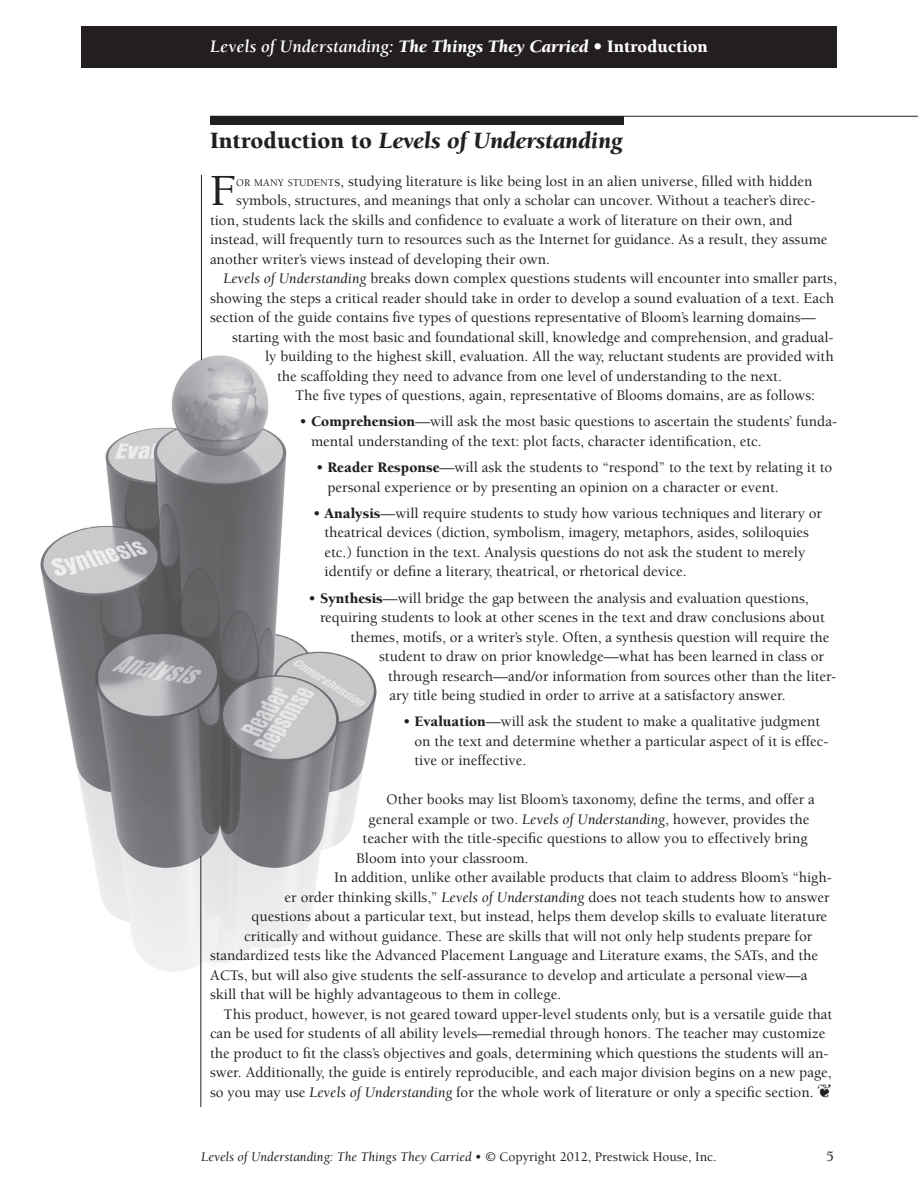
<style>
.page{position:relative;width:918px;height:1188px;background:#fff}
.page>*{position:absolute;margin:0;border:0;box-sizing:border-box;transform-origin:0 0}
.t1{font:500 45.75px "Berkeley";color:#231f20}
.t2{font:italic 900 24px "Berkeley";color:#231f20}
.t3{font:italic 700 18px "Berkeley";color:#fff}
.t4{font:500 15px/19.5px "Berkeley";color:#231f20}
.t5{font:italic 13.5px "Berkeley";color:#231f20}
.s1{font-weight:900}
.s2{font-weight:900;font-style:normal}
.s3{font-style:normal}
.s4{font-size:10.5px}
.s5{font-weight:400;font-style:italic}
.s6{font-weight:500;font-style:normal}
</style>
<div class="page">
<img style="left:40px;top:355px;width:337px;height:623px">
<div style="left:81px;top:26px;width:756px;height:42px;background:#231f20"></div>
<hr style="left:210px;top:116px;width:708px;height:1px;background:#231f20">
<div style="left:210px;top:116px;width:414px;height:9px;background:#231f20"></div>
<hr style="left:201px;top:175px;width:1px;height:185px;background:#231f20">
<hr style="left:201px;top:856px;width:1px;height:251px;background:#231f20">
<p class="t3" style="left:210px;top:37px;width:499px">Levels of Understanding: <span class="s1">The Things They Carried •</span> <span class="s2">Introduction</span></p>
<h2 class="t2" style="left:210px;top:128px;width:414px"><span class="s3">Introduction to</span> Levels of Understanding</h2>
<h1 class="t1" style="left:210px;top:167px;width:28px">F</h1>
<p class="t4" style="left:236px;top:171px;width:578px"><span class="s4">OR MANY STUDENT</span>s, studying literature is like being lost in an alien universe, filled with hidden</p>
<p class="t4" style="left:236px;top:191px;width:581px">symbols, structures, and meanings that only a scholar can uncover. Without a teacher’s direc-</p>
<p class="t4" style="left:210px;top:210px;width:584px">tion, students lack the skills and confidence to evaluate a work of literature on their own, and</p>
<p class="t4" style="left:210px;top:230px;width:619px">instead, will frequently turn to resources such as the Internet for guidance. As a result, they assume</p>
<p class="t4" style="left:210px;top:249px;width:341px">another writer’s views instead of developing their own.</p>
<p class="t4" style="left:224px;top:269px;width:615px"><span class="s5">Levels of Understanding</span> breaks down complex questions students will encounter into smaller parts,</p>
<p class="t4" style="left:210px;top:288px;width:626px">showing the steps a critical reader should take in order to develop a sound evaluation of a text. Each</p>
<p class="t4" style="left:210px;top:308px;width:607px">section of the guide contains five types of questions representative of Bloom’s learning domains—</p>
<p class="t4" style="left:232px;top:327px;width:603px">starting with the most basic and foundational skill, knowledge and comprehension, and gradual-</p>
<p class="t4" style="left:265px;top:347px;width:570px">ly building to the highest skill, evaluation. All the way, reluctant students are provided with</p>
<p class="t4" style="left:277px;top:366px;width:506px">the scaffolding they need to advance from one level of understanding to the next.</p>
<p class="t4" style="left:295px;top:386px;width:522px">The five types of questions, again, representative of Blooms domains, are as follows:</p>
<p class="t4" style="left:311px;top:412px;width:527px;text-indent:-11px">• <span class="s1">Comprehension</span>—will ask the most basic questions to ascertain the students’ funda&shy;mental understanding of the text: plot facts, character identification, etc.</p>
<p class="t4" style="left:328px;top:458px;width:506px;text-indent:-11px">• <span class="s1">Reader Response</span>—will ask the students to “respond” to the text by relating it to personal experience or by presenting an opinion on a character or event.</p>
<p class="t4" style="left:325px;top:504px;width:499px;text-indent:-11px">• <span class="s1">Analysis</span>—will require students to study how various techniques and literary or theatrical devices (diction, symbolism, imagery, metaphors, asides, soliloquies etc.) function in the text. Analysis questions do not ask the student to merely identify or define a literary, theatrical, or rhetorical device.</p>
<p class="t4" style="left:309px;top:588px;width:502px">• <span class="s1">Synthesis</span>—will bridge the gap between the analysis and evaluation questions,</p>
<p class="t4" style="left:320px;top:608px;width:506px">requiring students to look at other scenes in the text and draw conclusions about</p>
<p class="t4" style="left:351px;top:627px;width:480px">themes, motifs, or a writer’s style. Often, a synthesis question will require the</p>
<p class="t4" style="left:379px;top:647px;width:446px">student to draw on prior knowledge—what has been learned in class or</p>
<p class="t4" style="left:388px;top:666px;width:449px">through research—and/or information from sources other than the liter-</p>
<p class="t4" style="left:390px;top:686px;width:398px">ary title being studied in order to arrive at a satisfactory answer.</p>
<p class="t4" style="left:415px;top:712px;width:416px;text-indent:-11px">• <span class="s1">Evaluation</span>—will ask the student to make a qualitative judgment on the text and determine whether a particular aspect of it is effec&shy;tive or ineffective.</p>
<p class="t4" style="left:387px;top:790px;width:430px">Other books may list Bloom’s taxonomy, define the terms, and offer a</p>
<p class="t4" style="left:369px;top:810px;width:442px">general example or two. <span class="s5">Levels of Understanding</span>, however, provides the</p>
<p class="t4" style="left:363px;top:829px;width:447px">teacher with the title-specific questions to allow you to effectively bring</p>
<p class="t4" style="left:357px;top:849px;width:173px">Bloom into your classroom.</p>
<p class="t4" style="left:334px;top:868px;width:499px">In addition, unlike other available products that claim to address Bloom’s “high-</p>
<p class="t4" style="left:285px;top:888px;width:547px">er order thinking skills,” <span class="s5">Levels of Understanding</span> does not teach students how to answer</p>
<p class="t4" style="left:252px;top:907px;width:577px">questions about a particular text, but instead, helps them develop skills to evaluate literature</p>
<p class="t4" style="left:244px;top:927px;width:570px">critically and without guidance. These are skills that will not only help students prepare for</p>
<p class="t4" style="left:210px;top:946px;width:610px">standardized tests like the Advanced Placement Language and Literature exams, the SATs, and the</p>
<p class="t4" style="left:210px;top:966px;width:599px">ACTs, but will also give students the self-assurance to develop and articulate a personal view—a</p>
<p class="t4" style="left:210px;top:985px;width:353px">skill that will be highly advantageous to them in college.</p>
<p class="t4" style="left:224px;top:1005px;width:610px">This product, however, is not geared toward upper-level students only, but is a versatile guide that</p>
<p class="t4" style="left:210px;top:1024px;width:617px">can be used for students of all ability levels—remedial through honors. The teacher may customize</p>
<p class="t4" style="left:210px;top:1044px;width:620px">the product to fit the class’s objectives and goals, determining which questions the students will an-</p>
<p class="t4" style="left:210px;top:1063px;width:623px">swer. Additionally, the guide is entirely reproducible, and each major division begins on a new page,</p>
<p class="t4" style="left:210px;top:1083px;width:623px">so you may use <span class="s5">Levels of Understanding</span> for the whole work of literature or only a specific section. ❦</p>
<p class="t5" style="left:201px;top:1149px;width:517px">Levels of Understanding: The Things They Carried • © <span class="s6">Copyright 2012, Prestwick House, Inc.</span></p>
<p class="t4" style="left:826px;top:1147px;width:9px">5</p>
</div>
